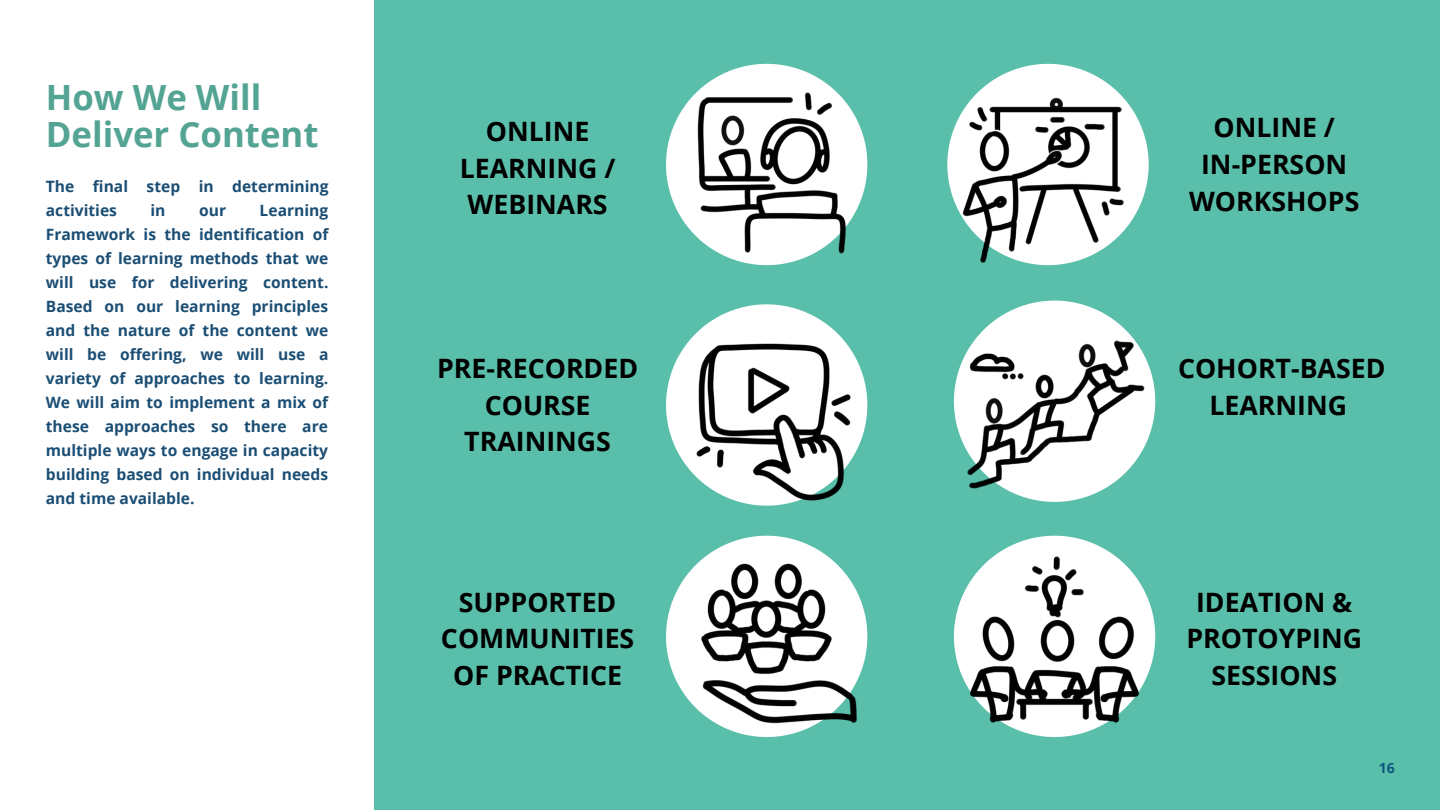
<style>
.page{position:relative;width:1440px;height:810px;background:#5abfaa}
.page>*{position:absolute;margin:0;border:0;box-sizing:border-box;transform-origin:0 0}
.t1{font:700 34.8px/37.5px "Open Sans";color:#54a493}
.t2{font:700 26.7px/36.8px "Open Sans";color:#000;text-align:center}
.t3{font:700 15.6px/24px "Open Sans";color:#1b4e74}
.t4{font:700 14px "Open Sans";color:#0d5683}
</style>
<div class="page">
<svg style="left:954px;top:301px;width:201px;height:201px"></svg>
<img style="left:959px;top:308px;width:190px;height:190px">
<svg style="left:666px;top:64px;width:201px;height:201px"></svg>
<img style="left:674px;top:76px;width:185px;height:185px">
<svg style="left:666px;top:304px;width:201px;height:202px"></svg>
<img style="left:675px;top:329px;width:186px;height:173px">
<svg style="left:954px;top:536px;width:201px;height:201px"></svg>
<img style="left:960px;top:546px;width:189px;height:186px">
<svg style="left:666px;top:536px;width:201px;height:201px"></svg>
<img style="left:683px;top:547px;width:178px;height:185px">
<svg style="left:947px;top:64px;width:202px;height:201px"></svg>
<img style="left:954px;top:79px;width:190px;height:184px">
<div style="left:0;top:0;width:374px;height:810px;background:#fff"></div>
<h1 class="t1" style="left:46px;top:78px;width:274px">How We Will<br>Deliver Content</h1>
<p class="t3" style="left:46px;top:174px;width:284px">The final step in determining activities</p>
<p class="t3" style="left:46px;top:198px;width:284px;text-align:justify;text-indent:214px">Learning Framework is the identification of types of learning methods that we will use for delivering content.<br>Based on our learning principles and the nature of the content we will be offering, we will use a variety of approaches to learning.<br>We will aim to implement a mix of these approaches so there are multiple ways to engage in capacity building based on individual needs and time available.</p>
<p class="t3" style="left:151px;top:198px;width:17px">in</p>
<p class="t3" style="left:199px;top:198px;width:28px">our</p>
<h2 class="t2" style="left:460px;top:112px;width:157px">ONLINE<br>LEARNING /<br>WEBINARS</h2>
<h2 class="t2" style="left:437px;top:349px;width:202px">PRE-RECORDED<br>COURSE<br>TRAININGS</h2>
<h2 class="t2" style="left:441px;top:583px;width:195px">SUPPORTED<br>COMMUNITIES<br>OF PRACTICE</h2>
<h2 class="t2" style="left:1189px;top:109px;width:172px">ONLINE /<br>IN-PERSON<br>WORKSHOPS</h2>
<h2 class="t2" style="left:1178px;top:349px;width:209px">COHORT-BASED<br>LEARNING</h2>
<h2 class="t2" style="left:1186px;top:583px;width:177px">IDEATION &amp;<br>PROTOYPING<br>SESSIONS</h2>
<p class="t4" style="left:1379px;top:758px;width:17px">16</p>
</div>
